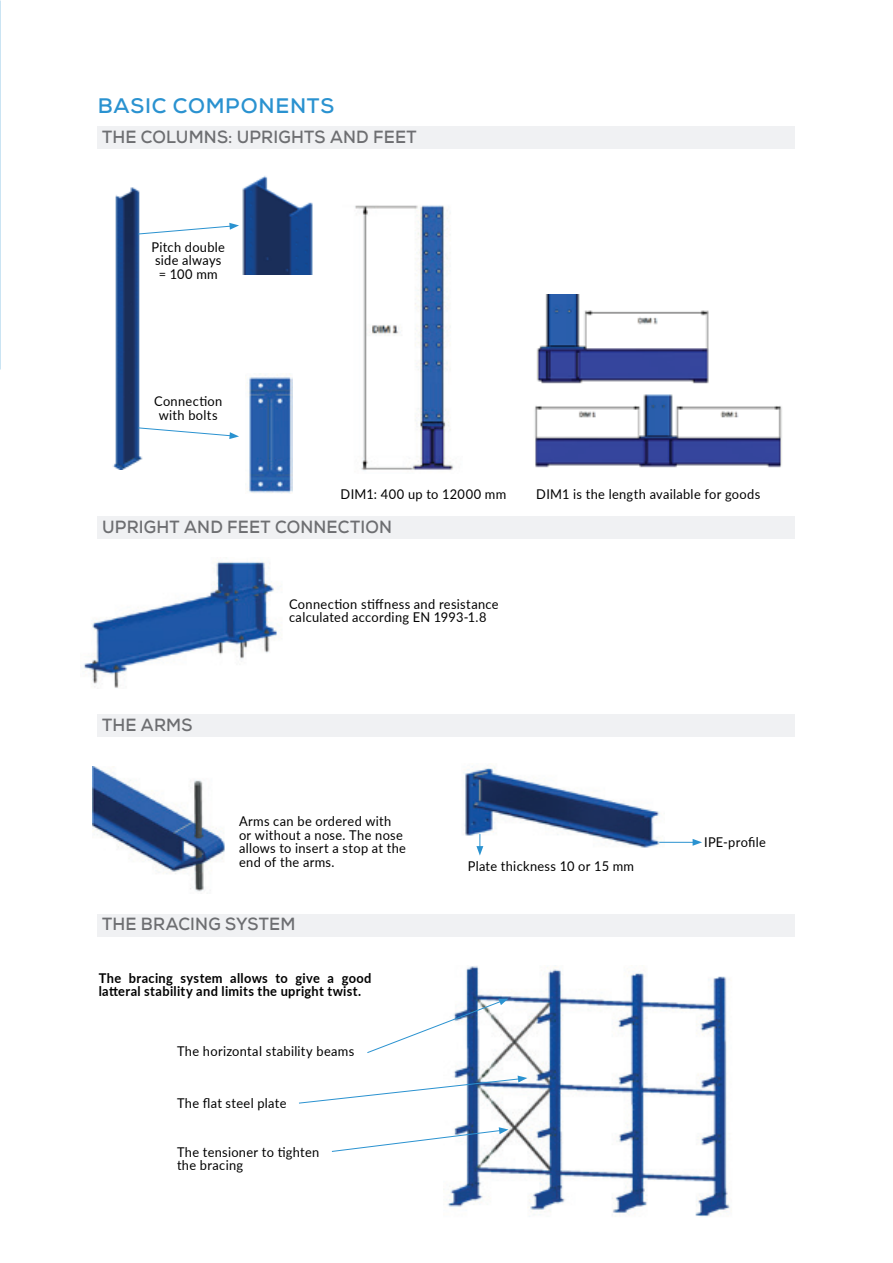
<style>
.page{position:relative;width:893px;height:1263px;background:#fff}
.page>*{position:absolute;margin:0;border:0;box-sizing:border-box;transform-origin:0 0}
.t1{font:700 21px "Nexa";letter-spacing:.035em;color:#2a92d0}
.t2{font:700 17.7px "Nexa";letter-spacing:.01em;color:#6d6e71;scale:.95 1}
.t3{font:13.5px/13.5px "Lato";letter-spacing:.025em;color:#000;scale:.95 1}
.t4{font:700 13.5px/13.5px "Lato";letter-spacing:.025em;color:#000;scale:.95 1}
</style>
<div class="page">
<img style="left:447px;top:965px;width:283px;height:252px">
<img style="left:113px;top:187px;width:30px;height:282px">
<img style="left:249px;top:373px;width:43px;height:120px">
<img style="left:242px;top:176px;width:71px;height:99px">
<img style="left:355px;top:205px;width:99px;height:266px">
<svg style="left:138px;top:223px;width:101px;height:12px"></svg>
<svg style="left:138px;top:427px;width:101px;height:12px"></svg>
<img style="left:534px;top:394px;width:248px;height:74px">
<img style="left:536px;top:295px;width:173px;height:89px">
<img style="left:84px;top:561px;width:197px;height:127px">
<img style="left:464px;top:766px;width:201px;height:90px">
<img style="left:92px;top:766px;width:133px;height:126px">
<svg style="left:476px;top:834px;width:7px;height:21px"></svg>
<hr style="left:659px;top:842px;width:36px;height:1px;background:#2a92d0">
<svg style="left:693px;top:839px;width:9px;height:7px"></svg>
<svg style="left:367px;top:998px;width:142px;height:55px"></svg>
<svg style="left:299px;top:1075px;width:228px;height:29px"></svg>
<svg style="left:331px;top:1127px;width:178px;height:25px"></svg>
<div style="left:98px;top:126px;width:697px;height:22px;background:#f0f1f3"></div>
<div style="left:98px;top:517px;width:697px;height:22px;background:#f0f1f3"></div>
<div style="left:98px;top:715px;width:697px;height:22px;background:#f0f1f3"></div>
<div style="left:98px;top:914px;width:697px;height:22px;background:#f0f1f3"></div>
<h1 class="t1" style="left:98px;top:92px;width:238px">BASIC COMPONENTS</h1>
<h2 class="t2" style="left:102px;top:125px;width:332px">THE COLUMNS: UPRIGHTS AND FEET</h2>
<p class="t3" style="left:151px;top:240px;width:79px">Pitch double side always = 100 mm</p>
<p class="t3" style="left:154px;top:394px;width:73px;text-align:center">Connection with bolts</p>
<p class="t3" style="left:341px;top:486px;width:176px">DIM1: 400 up to 12000 mm</p>
<p class="t3" style="left:536px;top:486px;width:237px">DIM1 is the length available for goods</p>
<h2 class="t2" style="left:102px;top:516px;width:307px">UPRIGHT AND FEET CONNECTION</h2>
<h2 class="t2" style="left:102px;top:714px;width:97px">THE ARMS</h2>
<p class="t3" style="left:289px;top:596px;width:222px">Connection stiffness and resistance calculated according EN 1993-1.8</p>
<p class="t3" style="left:239px;top:814px;width:177px">Arms can be ordered with or without a nose. The nose allows to insert a stop at the end of the arms.</p>
<p class="t3" style="left:468px;top:859px;width:177px">Plate thickness 10 or 15 mm</p>
<h2 class="t2" style="left:102px;top:913px;width:205px">THE BRACING SYSTEM</h2>
<p class="t4" style="left:99px;top:970px;width:289px">The bracing system allows to give a good latteral stability and limits the upright twist.</p>
<p class="t3" style="left:177px;top:1044px;width:188px">The horizontal stability beams</p>
<p class="t3" style="left:177px;top:1095px;width:117px">The flat steel plate</p>
<p class="t3" style="left:177px;top:1144px;width:151px">The tensioner to tighten the bracing</p>
<p class="t3" style="left:704px;top:835px;width:67px">IPE-profile</p>
</div>
